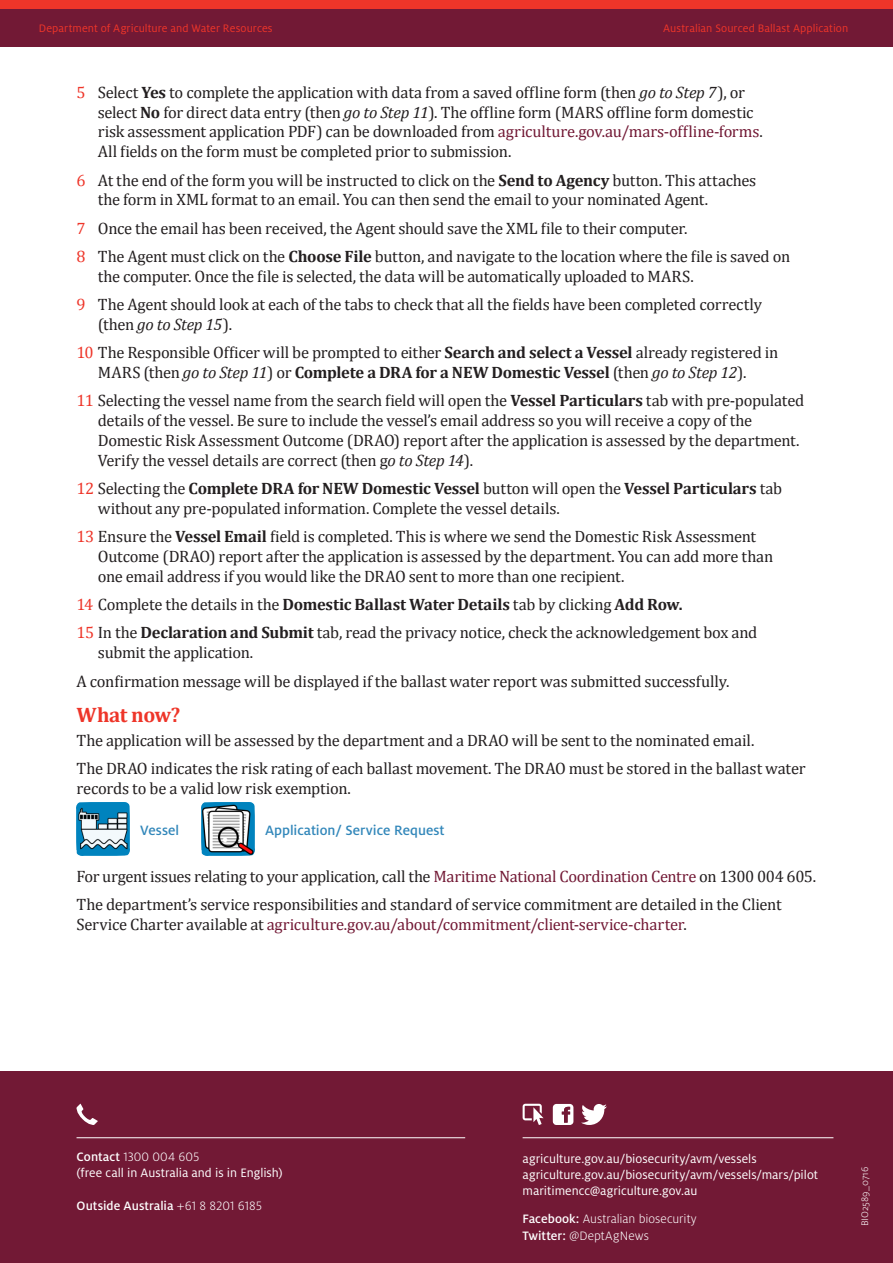
<style>
.page{position:relative;width:893px;height:1263px;background:#fff}
.page>*{position:absolute;margin:0;border:0;box-sizing:border-box;transform-origin:0 0}
.Sub_Heading_1{font:700 21px "Cambria";letter-spacing:-.03em;color:#ee3529}
.Body_copy{font:16.5px/19.8px "Cambria";letter-spacing:-.015em;color:#231f20}
.Body_copy-2{font:500 15px "Milo Pro";color:#3287ba}
.t1{font:13.5px/16.2px "Milo Pro";letter-spacing:-.005em;color:#fff}
.t2{font:300 13.5px/16.2px "Milo Pro";letter-spacing:.005em;color:#fff}
.t3{font:500 13.5px "Milo Pro";color:#fff}
.Running_Header_2_LHS{font:12px "Milo Pro";letter-spacing:.005em;color:#ee3529}
.t4{font:300 10.5px "Milo Pro";color:#fff}
.s1{color:#ee3529}
.s2{font-weight:700}
.s3{font-style:italic}
.s4{color:#721935}
.s5{font-weight:500}
.s6{font-weight:300}
</style>
<div class="page">
<div style="left:0;top:9px;width:893px;height:38px;background:#721935"></div>
<div style="left:0;top:0;width:893px;height:9px;background:#ee3529"></div>
<div style="left:0;top:1071px;width:893px;height:192px;background:#721935"></div>
<hr style="left:77px;top:1137px;width:388px;height:1px;background:#fff">
<svg style="left:76px;top:1104px;width:22px;height:21px"></svg>
<hr style="left:523px;top:1137px;width:310px;height:1px;background:#fff">
<svg style="left:523px;top:1104px;width:20px;height:21px"></svg>
<svg style="left:553px;top:1104px;width:20px;height:21px"></svg>
<svg style="left:581px;top:1104px;width:26px;height:21px"></svg>
<img style="left:201px;top:802px;width:53px;height:53px">
<img style="left:77px;top:802px;width:53px;height:53px">
<p class="Running_Header_2_LHS" style="left:39px;top:22px;width:235px">Department of Agriculture and Water Resources</p>
<p class="Running_Header_2_LHS" style="left:663px;top:22px;width:187px">Australian Sourced Ballast Application</p>
<p class="Body_copy" style="left:98px;top:82px;width:667px;text-indent:-21px"><span class="s1">5</span> Select <span class="s2">Yes</span> to complete the application with data from a saved offline form (then <span class="s3">go to Step 7</span>), or select <span class="s2">No</span> for direct data entry (then <span class="s3">go to Step 11</span>). The offline form (MARS offline form domestic risk assessment application PDF) can be downloaded from <span class="s4">agriculture.gov.au/mars-offline-forms</span>.<br>All fields on the form must be completed prior to submission.</p>
<p class="Body_copy" style="left:98px;top:170px;width:660px;text-indent:-21px"><span class="s1">6</span> At the end of the form you will be instructed to click on the <span class="s2">Send to Agency</span> button. This attaches the form in XML format to an email. You can then send the email to your nominated Agent.</p>
<p class="Body_copy" style="left:77px;top:218px;width:612px"><span class="s1">7</span> Once the email has been received, the Agent should save the XML file to their computer.</p>
<p class="Body_copy" style="left:98px;top:246px;width:694px;text-indent:-21px"><span class="s1">8</span> The Agent must click on the <span class="s2">Choose File</span> button, and navigate to the location where the file is saved on the computer. Once the file is selected, the data will be automatically uploaded to MARS.</p>
<p class="Body_copy" style="left:98px;top:294px;width:666px;text-indent:-21px"><span class="s1">9</span> The Agent should look at each of the tabs to check that all the fields have been completed correctly (then <span class="s3">go to Step 15</span>).</p>
<p class="Body_copy" style="left:98px;top:343px;width:682px;text-indent:-21px"><span class="s1">10</span> The Responsible Officer will be prompted to either <span class="s2">Search and select a Vessel</span> already registered in<br>MARS (then <span class="s3">go to Step 11</span>) or <span class="s2">Complete a DRA for a NEW Domestic Vessel</span> (then <span class="s3">go to Step 12</span>).</p>
<p class="Body_copy" style="left:98px;top:391px;width:708px;text-indent:-21px"><span class="s1">11</span> Selecting the vessel name from the search field will open the <span class="s2">Vessel Particulars</span> tab with pre-populated details of the vessel. Be sure to include the vessel’s email address so you will receive a copy of the Domestic Risk Assessment Outcome (DRAO) report after the application is assessed by the department.<br>Verify the vessel details are correct (then g<span class="s3">o to Step 14</span>).</p>
<p class="Body_copy" style="left:98px;top:478px;width:686px;text-indent:-21px"><span class="s1">12</span> Selecting the <span class="s2">Complete DRA for NEW Domestic Vessel</span> button will open the <span class="s2">Vessel Particulars</span> tab without any pre-populated information. Complete the vessel details.</p>
<p class="Body_copy" style="left:98px;top:527px;width:677px;text-indent:-21px"><span class="s1">13</span> Ensure the <span class="s2">Vessel Email</span> field is completed. This is where we send the Domestic Risk Assessment<br>Outcome (DRAO) report after the application is assessed by the department. You can add more than one email address if you would like the DRAO sent to more than one recipient.</p>
<p class="Body_copy" style="left:77px;top:594px;width:607px"><span class="s1">14</span> Complete the details in the <span class="s2">Domestic Ballast Water Details</span> tab by clicking <span class="s2">Add Row.</span></p>
<p class="Body_copy" style="left:98px;top:623px;width:661px;text-indent:-21px"><span class="s1">15</span> In the <span class="s2">Declaration and Submit</span> tab, read the privacy notice, check the acknowledgement box and submit the application.</p>
<p class="Body_copy" style="left:77px;top:671px;width:654px">A confirmation message will be displayed if the ballast water report was submitted successfully.</p>
<p class="Sub_Heading_1" style="left:77px;top:700px;width:105px">What now?</p>
<p class="Body_copy" style="left:77px;top:730px;width:679px">The application will be assessed by the department and a DRAO will be sent to the nominated email.</p>
<p class="Body_copy" style="left:77px;top:758px;width:730px">The DRAO indicates the risk rating of each ballast movement. The DRAO must be stored in the ballast water records to be a valid low risk exemption.</p>
<p class="Body_copy-2" style="left:140px;top:822px;width:40px">Vessel</p>
<p class="Body_copy-2" style="left:265px;top:822px;width:181px">Application/ Service Request</p>
<p class="Body_copy" style="left:77px;top:866px;width:741px">For urgent issues relating to your application, call the <span class="s4">Maritime National Coordination Centre</span> on 1300 004 605.</p>
<p class="Body_copy" style="left:77px;top:894px;width:707px">The department’s service responsibilities and standard of service commitment are detailed in the Client<br>Service Charter available at <span class="s4">agriculture.gov.au/about/commitment/client-service-charter</span>.</p>
<p class="t1" style="left:77px;top:1149px;width:208px"><span class="s5">Contact</span> <span class="s6">1300 004 605<br></span>(free call in Australia and is in English)</p>
<p class="t3" style="left:77px;top:1198px;width:187px">Outside Australia <span class="s6">+61 8 8201 6185</span></p>
<p class="t1" style="left:523px;top:1150px;width:297px">agriculture.gov.au/biosecurity/avm/vessels agriculture.gov.au/biosecurity/avm/vessels/mars/pilot maritimencc@agriculture.gov.au</p>
<p class="t2" style="left:523px;top:1211px;width:176px"><span class="s5">Facebook:</span> Australian biosecurity<br><span class="s5">Twitter:</span> @DeptAgNews</p>
<p class="t4" style="left:859px;top:1226px;width:61px;rotate:-90deg">BIO2589_0716</p>
</div>
